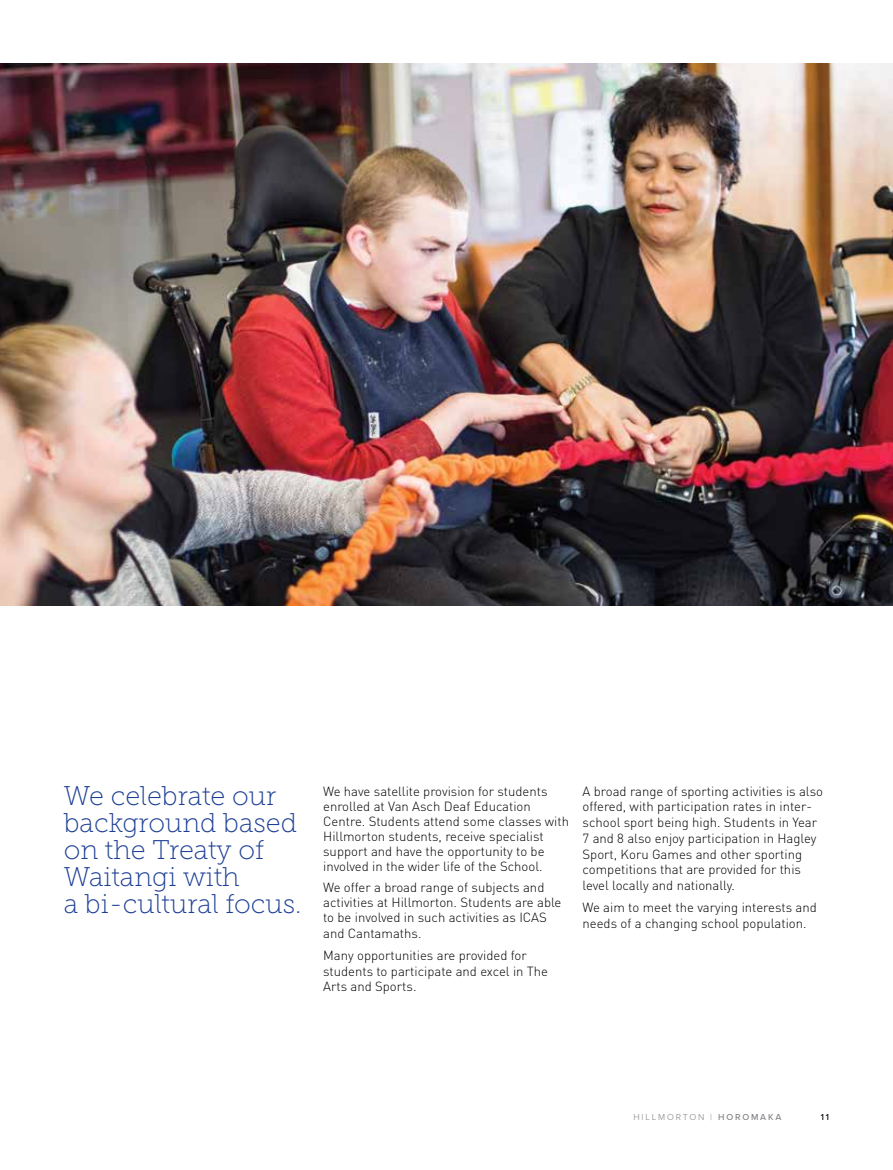
<style>
.page{position:relative;width:893px;height:1170px;background:#fff}
.page>*{position:absolute;margin:0;border:0;box-sizing:border-box;transform-origin:0 0}
.t1{font:27px/27px "Museo Slab 100";color:#1c3e94}
.t2{font:300 13.2px/15.8px "DIN";color:#000}
.t3{font:300 9px "Proxima Nova";letter-spacing:.2em;color:#808285}
.t4{font:500 9px "Proxima Nova";color:#000}
.s1{font-weight:500}
</style>
<div class="page">
<img style="left:0;top:64px;width:893px;height:541px">
<h1 class="t1" style="left:64px;top:782px;width:239px">We celebrate our background based on the Treaty of<br>Waitangi with<br>a bi-cultural focus.</h1>
<p class="t2" style="left:323px;top:783px;width:247px;line-height:15px">We have satellite provision for students enrolled at Van Asch Deaf Education Centre. Students attend some classes with Hillmorton students, receive specialist support and have the opportunity to be involved in the wider life of the School.</p>
<p class="t2" style="left:323px;top:879px;width:240px;line-height:15.3px">We offer a broad range of subjects and activities at Hillmorton. Students are able to be involved in such activities as ICAS and Cantamaths.</p>
<p class="t2" style="left:323px;top:947px;width:226px">Many opportunities are provided for students to participate and excel in The<br>Arts and Sports.</p>
<p class="t2" style="left:583px;top:782px;width:242px">A broad range of sporting activities is also offered, with participation rates in inter&shy;school sport being high. Students in Year 7 and 8 also enjoy participation in Hagley Sport, Koru Games and other sporting competitions that are provided for this level locally and nationally.</p>
<p class="t2" style="left:583px;top:899px;width:236px">We aim to meet the varying interests and needs of a changing school population.</p>
<p class="t3" style="left:633px;top:1111px;width:149px">HILLMORTON | <span class="s1">HOROMAKA</span></p>
<p class="t4" style="left:821px;top:1111px;width:10px">11</p>
</div>
